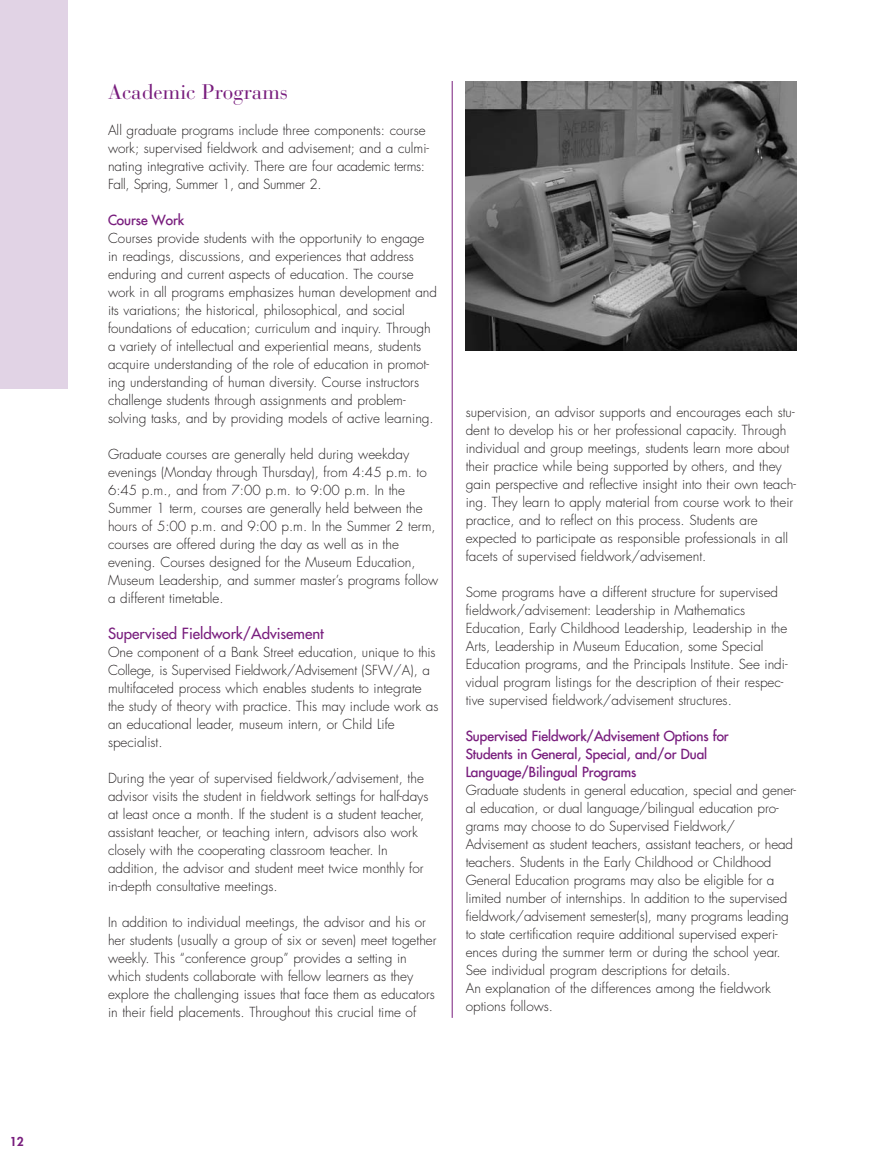
<style>
.page{position:relative;width:891px;height:1161px;background:#fff}
.page>*{position:absolute;margin:0;border:0;box-sizing:border-box;transform-origin:0 0}
.t1{font:21px "Bauer Bodoni";color:#781d7d}
.t2{font:15px "Futura";color:#781d7d}
.t3{font:300 13.5px/18px "Futura";color:#231f20}
.t4{font:13.5px/18px "Futura Medium Plus 12";color:#781d7d}
.t5{font:800 12px "Futura";color:#781d7d}
</style>
<div class="page">
<div style="left:0;top:0;width:68px;height:388px;background:#e1d3e5"></div>
<hr style="left:452px;top:81px;width:1px;height:937px;background:#781d7d">
<img style="left:465px;top:81px;width:331px;height:269px">
<p class="t5" style="left:10px;top:1135px;width:15px">12</p>
<h1 class="t1" style="left:108px;top:84px;width:182px">Academic Programs</h1>
<p class="t3" style="left:108px;top:122px;width:323px">All graduate programs include three components: course work; supervised fieldwork and advisement; and a culmi&shy;nating integrative activity. There are four academic terms:<br>Fall, Spring, Summer 1, and Summer 2.</p>
<p class="t4" style="left:108px;top:212px;width:78px">Course Work</p>
<p class="t3" style="left:108px;top:230px;width:331px">Courses provide students with the opportunity to engage in readings, discussions, and experiences that address enduring and current aspects of education. The course work in all programs emphasizes human development and its variations; the historical, philosophical, and social foundations of education; curriculum and inquiry. Through a variety of intellectual and experiential means, students acquire understanding of the role of education in promot&shy;ing understanding of human diversity. Course instructors challenge students through assignments and problem&shy;solving tasks, and by providing models of active learning.</p>
<p class="t3" style="left:108px;top:446px;width:332px">Graduate courses are generally held during weekday evenings (Monday through Thursday), from 4:45 p.m. to 6:45 p.m., and from 7:00 p.m. to 9:00 p.m. In the Summer 1 term, courses are generally held between the hours of 5:00 p.m. and 9:00 p.m. In the Summer 2 term, courses are offered during the day as well as in the evening. Courses designed for the Museum Education, Museum Leadership, and summer master’s programs follow a different timetable.</p>
<p class="t2" style="left:108px;top:626px;width:217px">Supervised Fieldwork/Advisement</p>
<p class="t3" style="left:108px;top:644px;width:332px">One component of a Bank Street education, unique to this College, is Supervised Fieldwork/Advisement (SFW/A), a multifaceted process which enables students to integrate the study of theory with practice. This may include work as an educational leader, museum intern, or Child Life specialist.</p>
<p class="t3" style="left:108px;top:770px;width:322px">During the year of supervised fieldwork/advisement, the advisor visits the student in fieldwork settings for half-days at least once a month. If the student is a student teacher, assistant teacher, or teaching intern, advisors also work closely with the cooperating classroom teacher. In addition, the advisor and student meet twice monthly for in-depth consultative meetings.</p>
<p class="t3" style="left:108px;top:914px;width:330px">In addition to individual meetings, the advisor and his or her students (usually a group of six or seven) meet together weekly. This “conference group” provides a setting in which students collaborate with fellow learners as they explore the challenging issues that face them as educators in their field placements. Throughout this crucial time of</p>
<p class="t3" style="left:466px;top:404px;width:332px">supervision, an advisor supports and encourages each stu&shy;dent to develop his or her professional capacity. Through individual and group meetings, students learn more about their practice while being supported by others, and they gain perspective and reflective insight into their own teach&shy;ing. They learn to apply material from course work to their practice, and to reflect on this process. Students are expected to participate as responsible professionals in all facets of supervised fieldwork/advisement.</p>
<p class="t3" style="left:466px;top:584px;width:323px">Some programs have a different structure for supervised fieldwork/advisement: Leadership in Mathematics Education, Early Childhood Leadership, Leadership in the Arts, Leadership in Museum Education, some Special Education programs, and the Principals Institute. See indi&shy;vidual program listings for the description of their respec&shy;tive supervised fieldwork/advisement structures.</p>
<p class="t4" style="left:466px;top:728px;width:264px">Supervised Fieldwork/Advisement Options for<br>Students in General, Special, and/or Dual<br>Language/Bilingual Programs</p>
<p class="t3" style="left:466px;top:782px;width:332px">Graduate students in general education, special and gener&shy;al education, or dual language/bilingual education pro&shy;grams may choose to do Supervised Fieldwork/ Advisement as student teachers, assistant teachers, or head teachers. Students in the Early Childhood or Childhood General Education programs may also be eligible for a limited number of internships. In addition to the supervised fieldwork/advisement semester(s), many programs leading to state certification require additional supervised experi&shy;ences during the summer term or during the school year.<br>See individual program descriptions for details.<br>An explanation of the differences among the fieldwork options follows.</p>
</div>
